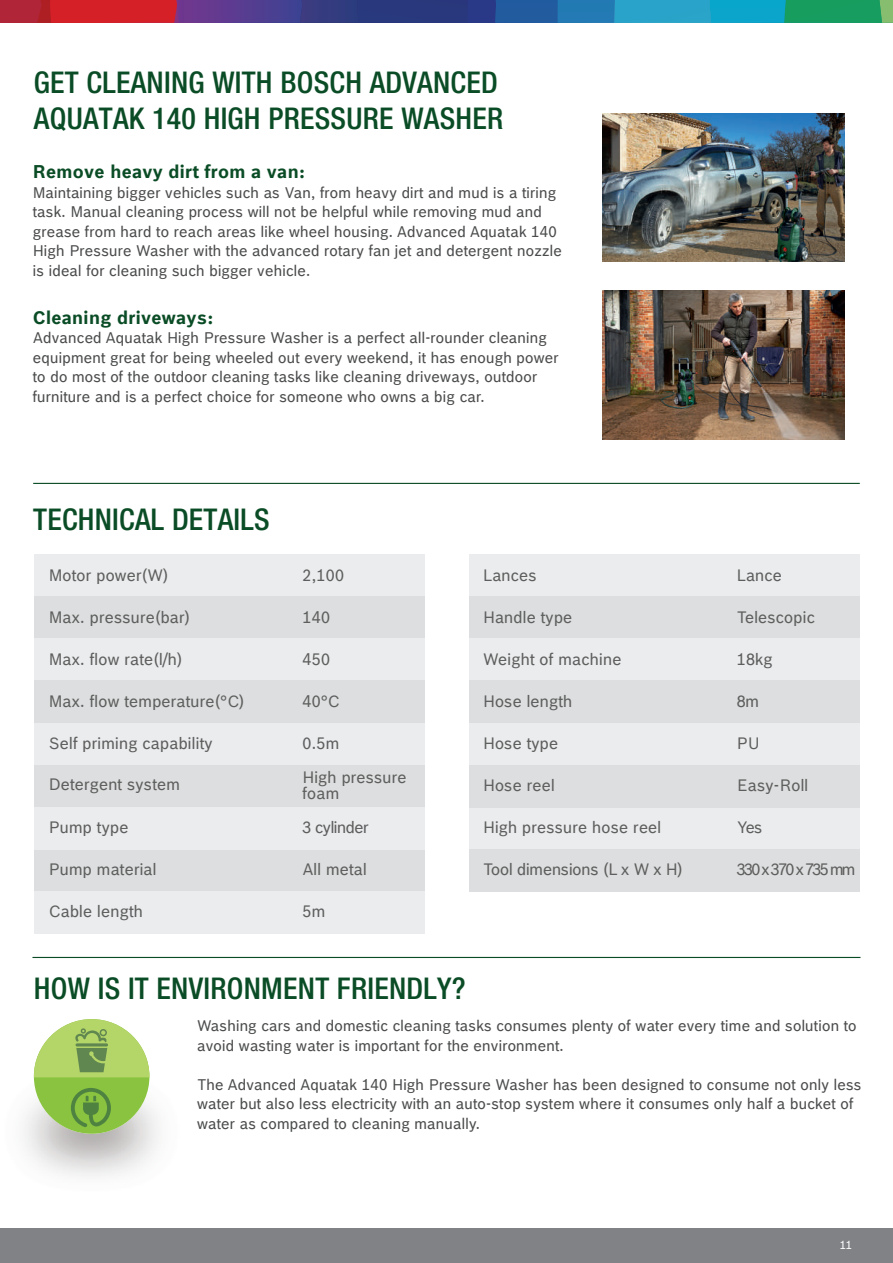
<style>
.page{position:relative;width:893px;height:1263px;background:#fff}
.page>*{position:absolute;margin:0;border:0;box-sizing:border-box;transform-origin:0 0}
.t1{font:500 condensed 30px/36px "Helvetica Neue LT Std";letter-spacing:.01em;color:#0a4c25}
.t2{font:700 18px "Bosch Office Sans";letter-spacing:.02em;color:#0a4c25}
.t3{font:16.05px/16.5px "Bosch Office Sans";letter-spacing:.02em;color:#5e5e5e}
.t4{font:16.05px "Bosch Office Sans";color:#5e5e5e}
.t5{font:16.05px "Bosch Office Sans";letter-spacing:-.1em;color:#5e5e5e}
.t6{font:16.05px "Bosch Office Sans";letter-spacing:-.02em;color:#5e5e5e}
.t7{font:15px/19.5px "Bosch Office Sans";letter-spacing:.02em;color:#4b4c4d}
.t8{font:11.25px "Bosch Office Sans";color:#fff}
</style>
<div class="page">
<div style="left:0;top:1229px;width:893px;height:34px;background:#808285"></div>
<svg style="left:0;top:0;width:893px;height:23px;background:#4c5c81"></svg>
<hr style="left:33px;top:483px;width:827px;height:1px;background:#0a4c25">
<hr style="left:32px;top:957px;width:828px;height:1px;background:#0a4c25">
<img style="left:24px;top:1070px;width:135px;height:106px">
<div style="left:34px;top:1019px;width:115px;height:115px;background:#89c33f;border-radius:50%"></div>
<svg style="left:34px;top:1019px;width:115px;height:58px"></svg>
<svg style="left:71px;top:1088px;width:40px;height:39px"></svg>
<img style="left:603px;top:113px;width:242px;height:149px">
<img style="left:603px;top:291px;width:242px;height:149px">
<div style="left:35px;top:555px;width:390px;height:42px;background:#ebeced"></div>
<div style="left:35px;top:597px;width:390px;height:42px;background:#dddedf"></div>
<div style="left:35px;top:639px;width:390px;height:42px;background:#ebeced"></div>
<div style="left:35px;top:681px;width:390px;height:42px;background:#dddedf"></div>
<div style="left:35px;top:723px;width:390px;height:42px;background:#ebeced"></div>
<div style="left:35px;top:765px;width:390px;height:42px;background:#dddedf"></div>
<div style="left:35px;top:849px;width:390px;height:42px;background:#dddedf"></div>
<div style="left:35px;top:807px;width:390px;height:42px;background:#ebeced"></div>
<div style="left:469px;top:555px;width:390px;height:42px;background:#ebeced"></div>
<div style="left:469px;top:597px;width:390px;height:42px;background:#dddedf"></div>
<div style="left:469px;top:639px;width:390px;height:42px;background:#ebeced"></div>
<div style="left:469px;top:681px;width:390px;height:42px;background:#dddedf"></div>
<div style="left:469px;top:723px;width:390px;height:42px;background:#ebeced"></div>
<div style="left:469px;top:807px;width:390px;height:42px;background:#ebeced"></div>
<div style="left:469px;top:765px;width:390px;height:42px;background:#dddedf"></div>
<div style="left:35px;top:891px;width:390px;height:42px;background:#ebeced"></div>
<div style="left:469px;top:849px;width:390px;height:42px;background:#dddedf"></div>
<h1 class="t1" style="left:34px;top:64px;width:471px">GET CLEANING WITH BOSCH ADVANCED<br>AQUATAK 140 HIGH PRESSURE WASHER</h1>
<p class="t2" style="left:33px;top:161px;width:274px">Remove heavy dirt from a van:</p>
<p class="t7" style="left:33px;top:182px;width:531px">Maintaining bigger vehicles such as Van, from heavy dirt and mud is a tiring task. Manual cleaning process will not be helpful while removing mud and grease from hard to reach areas like wheel housing. Advanced Aquatak 140<br>High Pressure Washer with the advanced rotary fan jet and detergent nozzle is ideal for cleaning such bigger vehicle.</p>
<p class="t2" style="left:33px;top:306px;width:182px">Cleaning driveways:</p>
<p class="t7" style="left:33px;top:328px;width:527px">Advanced Aquatak High Pressure Washer is a perfect all-rounder cleaning equipment great for being wheeled out every weekend, it has enough power to do most of the outdoor cleaning tasks like cleaning driveways, outdoor furniture and is a perfect choice for someone who owns a big car.</p>
<h1 class="t1" style="left:33px;top:501px;width:238px">TECHNICAL DETAILS</h1>
<p class="t3" style="left:49px;top:566px;width:121px">Motor power(W)</p>
<p class="t3" style="left:302px;top:566px;width:43px">2,100</p>
<p class="t3" style="left:49px;top:608px;width:143px">Max. pressure(bar)</p>
<p class="t3" style="left:302px;top:608px;width:29px">140</p>
<p class="t3" style="left:49px;top:651px;width:135px">Max. flow rate(l/h)</p>
<p class="t3" style="left:302px;top:651px;width:29px">450</p>
<p class="t3" style="left:49px;top:693px;width:197px">Max. flow temperature(°C)</p>
<p class="t3" style="left:302px;top:693px;width:38px">40°C</p>
<p class="t3" style="left:49px;top:735px;width:165px">Self priming capability</p>
<p class="t3" style="left:302px;top:735px;width:38px">0.5m</p>
<p class="t3" style="left:49px;top:776px;width:133px">Detergent system</p>
<p class="t3" style="left:302px;top:769px;width:106px">High pressure foam</p>
<p class="t3" style="left:49px;top:819px;width:81px">Pump type</p>
<p class="t6" style="left:302px;top:817px;width:68px">3 cylinder</p>
<p class="t3" style="left:49px;top:861px;width:109px">Pump material</p>
<p class="t3" style="left:302px;top:861px;width:66px">All metal</p>
<p class="t3" style="left:49px;top:903px;width:95px">Cable length</p>
<p class="t3" style="left:302px;top:903px;width:24px">5m</p>
<p class="t3" style="left:483px;top:566px;width:55px">Lances</p>
<p class="t3" style="left:737px;top:566px;width:47px">Lance</p>
<p class="t3" style="left:483px;top:608px;width:91px">Handle type</p>
<p class="t3" style="left:737px;top:608px;width:80px">Telescopic</p>
<p class="t3" style="left:483px;top:651px;width:140px">Weight of machine</p>
<p class="t3" style="left:737px;top:651px;width:37px">18kg</p>
<p class="t3" style="left:483px;top:693px;width:91px">Hose length</p>
<p class="t3" style="left:737px;top:693px;width:24px">8m</p>
<p class="t3" style="left:483px;top:735px;width:77px">Hose type</p>
<p class="t3" style="left:737px;top:735px;width:24px">PU</p>
<p class="t3" style="left:483px;top:777px;width:73px">Hose reel</p>
<p class="t3" style="left:737px;top:777px;width:73px">Easy-Roll</p>
<p class="t3" style="left:483px;top:819px;width:180px">High pressure hose reel</p>
<p class="t3" style="left:737px;top:819px;width:27px">Yes</p>
<p class="t4" style="left:483px;top:859px;width:201px">Tool dimensions (L x W x H)</p>
<p class="t5" style="left:737px;top:859px;width:120px">330 x 370 x 735 mm</p>
<h1 class="t1" style="left:34px;top:970px;width:433px">HOW IS IT ENVIRONMENT FRIENDLY?</h1>
<p class="t7" style="left:197px;top:1016px;width:661px">Washing cars and domestic cleaning tasks consumes plenty of water every time and solution to avoid wasting water is important for the environment.</p>
<p class="t7" style="left:197px;top:1074px;width:666px">The Advanced Aquatak 140 High Pressure Washer has been designed to consume not only less water but also less electricity with an auto-stop system where it consumes only half a bucket of water as compared to cleaning manually.</p>
<p class="t8" style="left:840px;top:1238px;width:14px">11</p>
</div>
